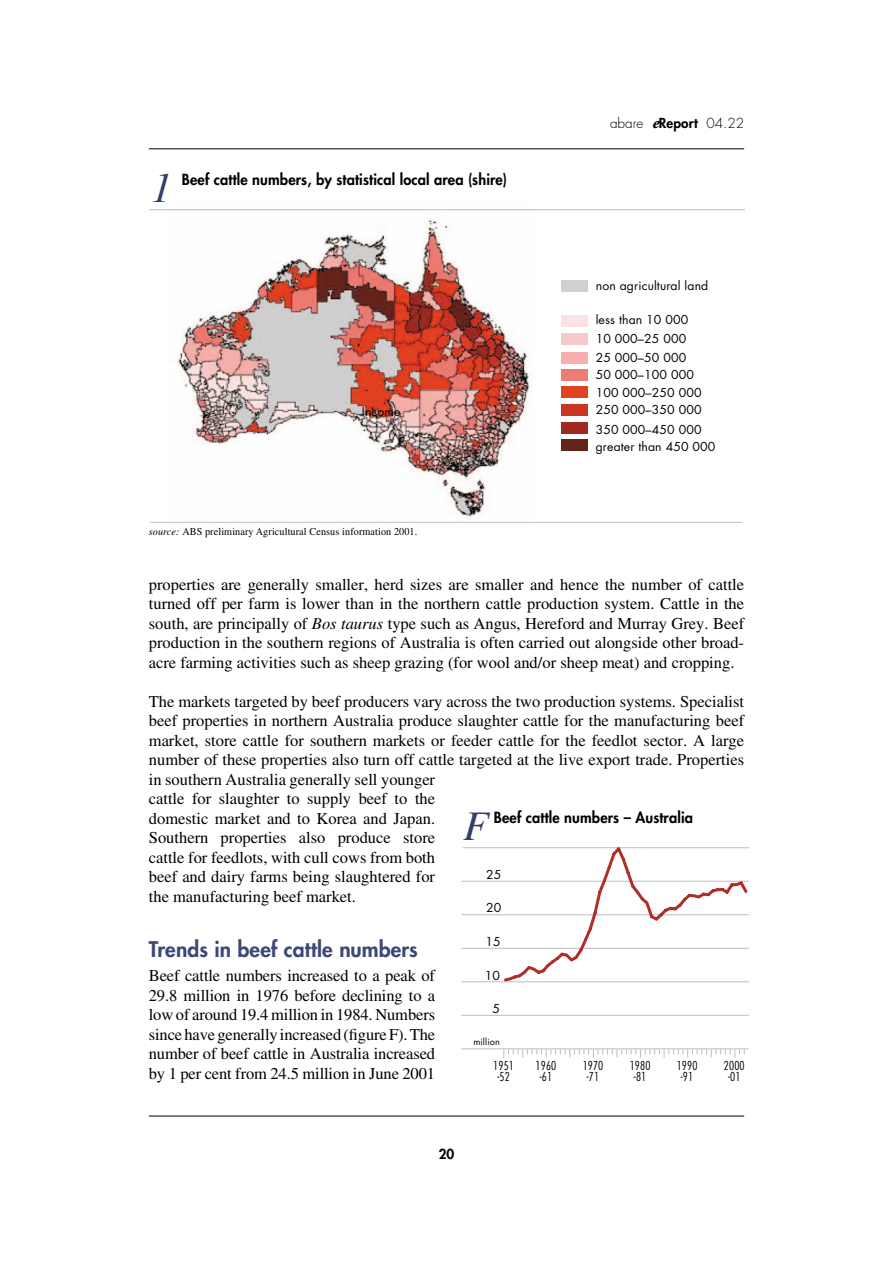
<style>
.page{position:relative;width:893px;height:1263px;background:#fff}
.page>*{position:absolute;margin:0;border:0;box-sizing:border-box;transform-origin:0 0}
.t1{font:italic 42px "Times";color:#314067}
.t2{font:800 21px "Futura";letter-spacing:.005em;color:#3d4877}
.t3{font:16.5px/19.5px "Times";color:#000;text-align:justify}
.t4{font:800 15px "Futura";letter-spacing:.01em;color:#000}
.t5{font:300 13.5px "Futura";color:#000}
.t6{font:800 13.5px "Futura";color:#000}
.t7{font:12px/19.4px "Futura";letter-spacing:.01em;color:#000}
.t8{font:300 condensed 12px/11.1px "Futura";letter-spacing:.01em;color:#000;text-align:center}
.t9{font:10.5px "Times";letter-spacing:.01em;color:#000}
.t10{font:9px "Futura";letter-spacing:.01em;color:#000}
.s1{font-style:italic}
.s2{font-family:"Adobe Garamond";font-weight:700;font-style:italic;font-size:17.25px}
.s3{font-weight:800}
</style>
<div class="page">
<hr style="left:149px;top:1116px;width:595px;height:1px;background:#000">
<hr style="left:149px;top:149px;width:595px;height:1px;background:#000">
<img style="left:169px;top:210px;width:365px;height:312px">
<hr style="left:149px;top:209px;width:595px;height:1px;background:#bdbdbd">
<div style="left:561px;top:280px;width:27px;height:12px;background:#d1d0d1"></div>
<div style="left:561px;top:315px;width:27px;height:12px;background:#fbe3e4"></div>
<div style="left:561px;top:333px;width:27px;height:11px;background:#f6cacb"></div>
<div style="left:561px;top:352px;width:27px;height:11px;background:#f6afac"></div>
<div style="left:561px;top:370px;width:27px;height:11px;background:#ed7d74"></div>
<div style="left:561px;top:387px;width:27px;height:11px;background:#e34220"></div>
<div style="left:561px;top:404px;width:27px;height:12px;background:#c83624"></div>
<div style="left:561px;top:423px;width:27px;height:11px;background:#a12721"></div>
<div style="left:561px;top:440px;width:27px;height:11px;background:#65241b"></div>
<hr style="left:150px;top:522px;width:592px;height:1px;background:#bdbdbd">
<hr style="left:461px;top:1048px;width:288px;height:1px;background:#bdbdbd">
<hr style="left:461px;top:1015px;width:288px;height:1px;background:#bdbdbd">
<hr style="left:461px;top:981px;width:288px;height:1px;background:#bdbdbd">
<hr style="left:461px;top:948px;width:288px;height:1px;background:#bdbdbd">
<hr style="left:461px;top:914px;width:288px;height:1px;background:#bdbdbd">
<hr style="left:461px;top:881px;width:288px;height:1px;background:#bdbdbd">
<hr style="left:463px;top:847px;width:286px;height:1px;background:#bdbdbd">
<svg style="left:502px;top:847px;width:247px;height:136px"></svg>
<svg style="left:503px;top:1049px;width:242px;height:8px"></svg>
<h1 class="t1" style="left:151px;top:172px;width:22px">1</h1>
<p class="t4" style="left:182px;top:172px;width:327px">Beef cattle numbers, by statistical local area (shire)</p>
<p class="t7" style="left:362px;top:403px;width:40px">Income</p>
<p class="t9" style="left:149px;top:528px;width:270px"><span class="s1">source:</span> ABS preliminary Agricultural Census information 2001.</p>
<p class="t5" style="left:610px;top:116px;width:136px">abare <span class="s2">e</span><span class="s3">Report</span> 04.22</p>
<p class="t7" style="left:596px;top:277px;width:114px">non agricultural land</p>
<p class="t7" style="left:596px;top:311px;width:94px">less than 10 000<br>10 000–25 000<br>25 000–50 000</p>
<p class="t7" style="left:596px;top:367px;width:107px;line-height:18.1px">50 000–100 000<br>100 000–250 000</p>
<p class="t7" style="left:596px;top:401px;width:107px">250 000–350 000<br>350 000–450 000</p>
<p class="t7" style="left:596px;top:437px;width:121px">greater than 450 000</p>
<p class="t3" style="left:149px;top:576px;width:597px">properties are generally smaller, herd sizes are smaller and hence the number of cattle turned off per farm is lower than in the northern cattle production system. Cattle in the south, are principally of <span class="s1">Bos taurus</span> type such as Angus, Hereford and Murray Grey. Beef production in the southern regions of Australia is often carried out alongside other broad&shy;acre farming activities such as sheep grazing (for wool and/or sheep meat) and cropping.</p>
<p class="t3" style="left:149px;top:693px;width:597px;text-align:left">The markets targeted by beef producers vary across the two production systems. Specialist beef properties in northern Australia produce slaughter cattle for the manufacturing beef market, store cattle for southern markets or feeder cattle for the feedlot sector. A large number of these properties also turn off cattle targeted at the live export trade. Properties in southern Australia generally sell younger<br>cattle for slaughter to supply beef to the<br>domestic market and to Korea and Japan.<br>Southern properties also produce store<br>cattle for feedlots, with cull cows from both<br>beef and dairy farms being slaughtered for<br>the manufacturing beef market.</p>
<p class="t2" style="left:149px;top:939px;width:271px">Trends in beef cattle numbers</p>
<p class="t3" style="left:149px;top:967px;width:288px">Beef cattle numbers increased to a peak of 29.8 million in 1976 before declining to a low of around 19.4 million in 1984. Numbers since have generally increased (figure F). The number of beef cattle in Australia increased by 1 per cent from 24.5 million in June 2001</p>
<h1 class="t1" style="left:463px;top:811px;width:27px">F</h1>
<p class="t4" style="left:494px;top:810px;width:201px">Beef cattle numbers – Australia</p>
<p class="t7" style="left:486px;top:866px;width:17px">25</p>
<p class="t7" style="left:486px;top:899px;width:17px">20</p>
<p class="t7" style="left:485px;top:932px;width:17px">15</p>
<p class="t7" style="left:485px;top:967px;width:17px">10</p>
<p class="t7" style="left:492px;top:1000px;width:9px">5</p>
<p class="t10" style="left:473px;top:1038px;width:28px">million</p>
<p class="t8" style="left:493px;top:1060px;width:22px">1951 -52</p>
<p class="t8" style="left:536px;top:1060px;width:22px">1960 -61</p>
<p class="t8" style="left:583px;top:1060px;width:22px">1970 -71</p>
<p class="t8" style="left:630px;top:1060px;width:22px">1980 -81</p>
<p class="t8" style="left:677px;top:1060px;width:22px">1990 -91</p>
<p class="t8" style="left:724px;top:1060px;width:22px">2000 -01</p>
<p class="t6" style="left:439px;top:1147px;width:17px">20</p>
</div>
